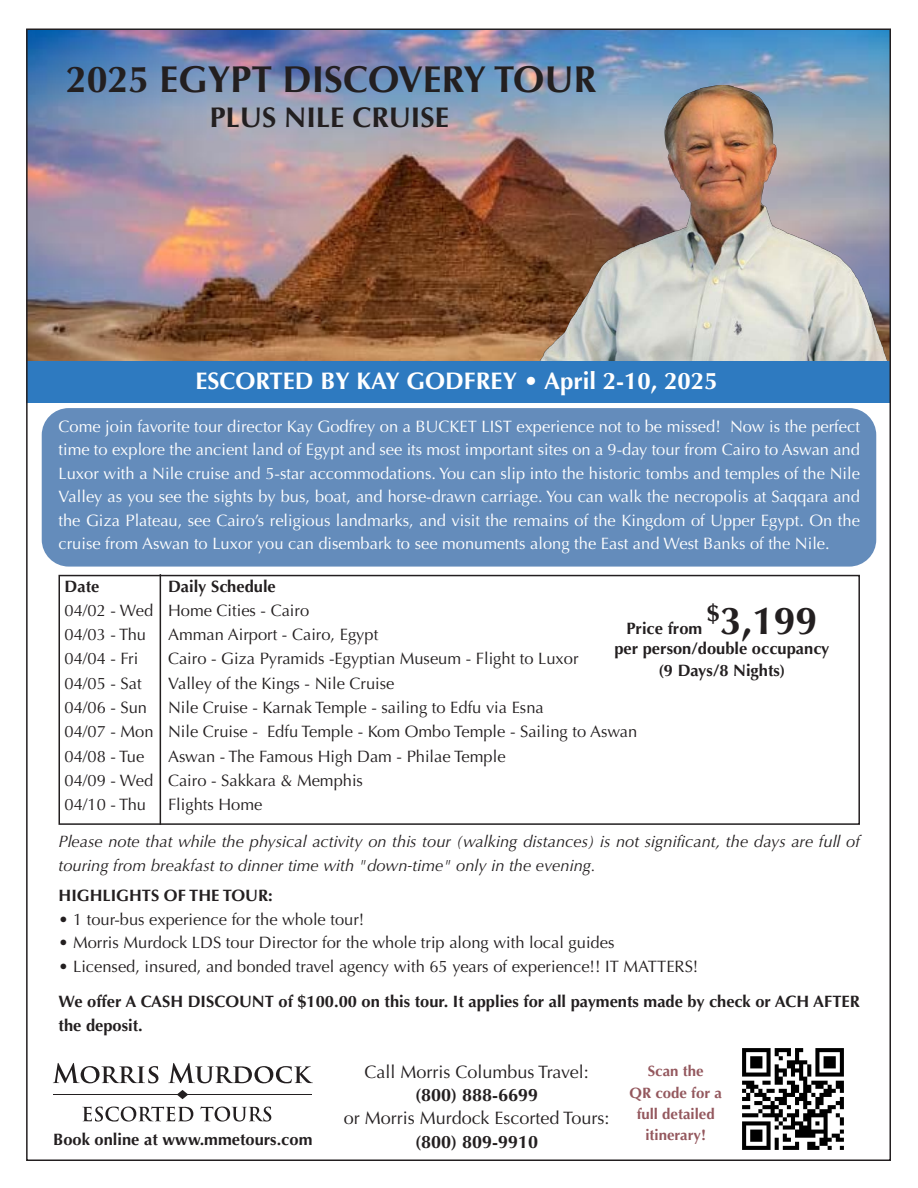
<style>
.page{position:relative;width:918px;height:1188px;background:#fff}
.page>*{position:absolute;margin:0;border:0;box-sizing:border-box;transform-origin:0 0}
.t1{font:700 39px "Optima";color:#231f20}
.t2{font:700 37.5px "Optima";color:#231f20}
.t3{font:700 28.5px "Optima";color:#231f20}
.t4{font:700 24px "Optima";color:#fff}
.t5{font:18px "Optima";color:#231f20}
.t6{font:700 18px "Optima";color:#231f20}
.t7{font:16.5px/23.5px "Optima";color:#fff;text-align:justify}
.t8{font:16.5px "Optima";color:#231f20}
.t9{font:700 16.5px/23.5px "Optima";color:#231f20}
.t10{font:italic 16.5px/23.5px "Optima";color:#231f20}
.t11{font:700 15px/21.5px "Optima";color:#94585e;text-align:center}
</style>
<div class="page">
<img style="left:29px;top:31px;width:859px;height:330px">
<div style="left:42px;top:408px;width:834px;height:159px;background:#648cbb;border-radius:27px"></div>
<div style="left:59px;top:575px;width:801px;height:250px;border:2px solid #231f20"></div>
<hr style="left:160px;top:574px;width:1px;height:251px;background:#231f20">
<hr style="left:53px;top:1094px;width:259px;height:1px;background:#231f20">
<svg style="left:177px;top:1090px;width:11px;height:9px"></svg>
<svg style="left:82px;top:1107px;width:111px;height:15px"></svg>
<svg style="left:200px;top:1107px;width:71px;height:15px"></svg>
<svg style="left:53px;top:1063px;width:105px;height:20px"></svg>
<svg style="left:168px;top:1063px;width:145px;height:20px"></svg>
<img style="left:742px;top:1048px;width:102px;height:102px">
<img style="left:536px;top:85px;width:352px;height:276px">
<div style="left:26px;top:361px;width:864px;height:41px;background:#2e7ac0"></div>
<p class="t2" style="left:66px;top:58px;width:532px">2025 EGYPT DISCOVERY TOUR</p>
<p class="t3" style="left:210px;top:101px;width:241px">PLUS NILE CRUISE</p>
<p class="t4" style="left:195px;top:367px;width:524px">ESCORTED BY KAY GODFREY • April 2-10, 2025</p>
<p class="t7" style="left:59px;top:414px;width:803px">Come join favorite tour director Kay Godfrey on a BUCKET LIST experience not to be missed! Now is the perfect time to explore the ancient land of Egypt and see its most important sites on a 9-day tour from Cairo to Aswan and Luxor with a Nile cruise and 5-star accommodations. You can slip into the historic tombs and temples of the Nile Valley as you see the sights by bus, boat, and horse-drawn carriage. You can walk the necropolis at Saqqara and the Giza Plateau, see Cairo’s religious landmarks, and visit the remains of the Kingdom of Upper Egypt. On the cruise from Aswan to Luxor you can disembark to see monuments along the East and West Banks of the Nile.</p>
<p class="t9" style="left:65px;top:574px;width:36px">Date</p>
<p class="t9" style="left:168px;top:574px;width:109px">Daily Schedule</p>
<p class="t8" style="left:65px;top:601px;width:246px">04/02 - Wed Home Cities - Cairo</p>
<p class="t8" style="left:65px;top:625px;width:83px">04/03 - Thu</p>
<p class="t8" style="left:168px;top:625px;width:212px">Amman Airport - Cairo, Egypt</p>
<p class="t8" style="left:65px;top:649px;width:75px">04/04 - Fri</p>
<p class="t8" style="left:168px;top:649px;width:412px">Cairo - Giza Pyramids -Egyptian Museum - Flight to Luxor</p>
<p class="t8" style="left:65px;top:674px;width:79px">04/05 - Sat</p>
<p class="t8" style="left:168px;top:674px;width:228px">Valley of the Kings - Nile Cruise</p>
<p class="t8" style="left:65px;top:698px;width:84px">04/06 - Sun</p>
<p class="t8" style="left:168px;top:698px;width:377px">Nile Cruise - Karnak Temple - sailing to Edfu via Esna</p>
<p class="t8" style="left:65px;top:722px;width:574px">04/07 - Mon Nile Cruise - Edfu Temple - Kom Ombo Temple - Sailing to Aswan</p>
<p class="t8" style="left:65px;top:746px;width:81px">04/08 - Tue</p>
<p class="t8" style="left:168px;top:746px;width:339px">Aswan - The Famous High Dam - Philae Temple</p>
<p class="t8" style="left:65px;top:771px;width:300px">04/09 - Wed Cairo - Sakkara &amp; Memphis</p>
<p class="t8" style="left:65px;top:795px;width:83px">04/10 - Thu</p>
<p class="t8" style="left:168px;top:795px;width:96px">Flights Home</p>
<p class="t1" style="left:707px;top:598px;width:112px"><sup>$</sup>3,199</p>
<p class="t9" style="left:614px;top:636px;width:217px">per person/double occupancy</p>
<p class="t9" style="left:658px;top:659px;width:128px">(9 Days/8 Nights)</p>
<p class="t9" style="left:626px;top:617px;width:77px">Price from</p>
<p class="t10" style="left:59px;top:830px;width:803px">Please note that while the physical activity on this tour (walking distances) is not significant, the days are full of touring from breakfast to dinner time with "down-time" only in the evening.</p>
<p class="t9" style="left:59px;top:884px;width:216px">HIGHLIGHTS OF THE TOUR:</p>
<p class="t8" style="left:59px;top:910px;width:307px">• 1 tour-bus experience for the whole tour!</p>
<p class="t8" style="left:59px;top:933px;width:557px">• Morris Murdock LDS tour Director for the whole trip along with local guides</p>
<p class="t8" style="left:59px;top:957px;width:641px">• Licensed, insured, and bonded travel agency with 65 years of experience!! IT MATTERS!</p>
<p class="t9" style="left:59px;top:990px;width:803px">We offer A CASH DISCOUNT of $100.00 on this tour. It applies for all payments made by check or ACH AFTER the deposit.</p>
<p class="t5" style="left:364px;top:1061px;width:226px">Call Morris Columbus Travel:</p>
<p class="t6" style="left:415px;top:1084px;width:125px">(800) 888-6699</p>
<p class="t5" style="left:344px;top:1108px;width:267px">or Morris Murdock Escorted Tours:</p>
<p class="t9" style="left:53px;top:1127px;width:261px">Book online at www.mmetours.com</p>
<p class="t6" style="left:415px;top:1131px;width:125px">(800) 809-9910</p>
<p class="t11" style="left:648px;top:1061px;width:57px">Scan the</p>
<p class="t11" style="left:630px;top:1082px;width:94px">QR code for a full detailed</p>
<p class="t11" style="left:645px;top:1125px;width:62px">itinerary!</p>
</div>
